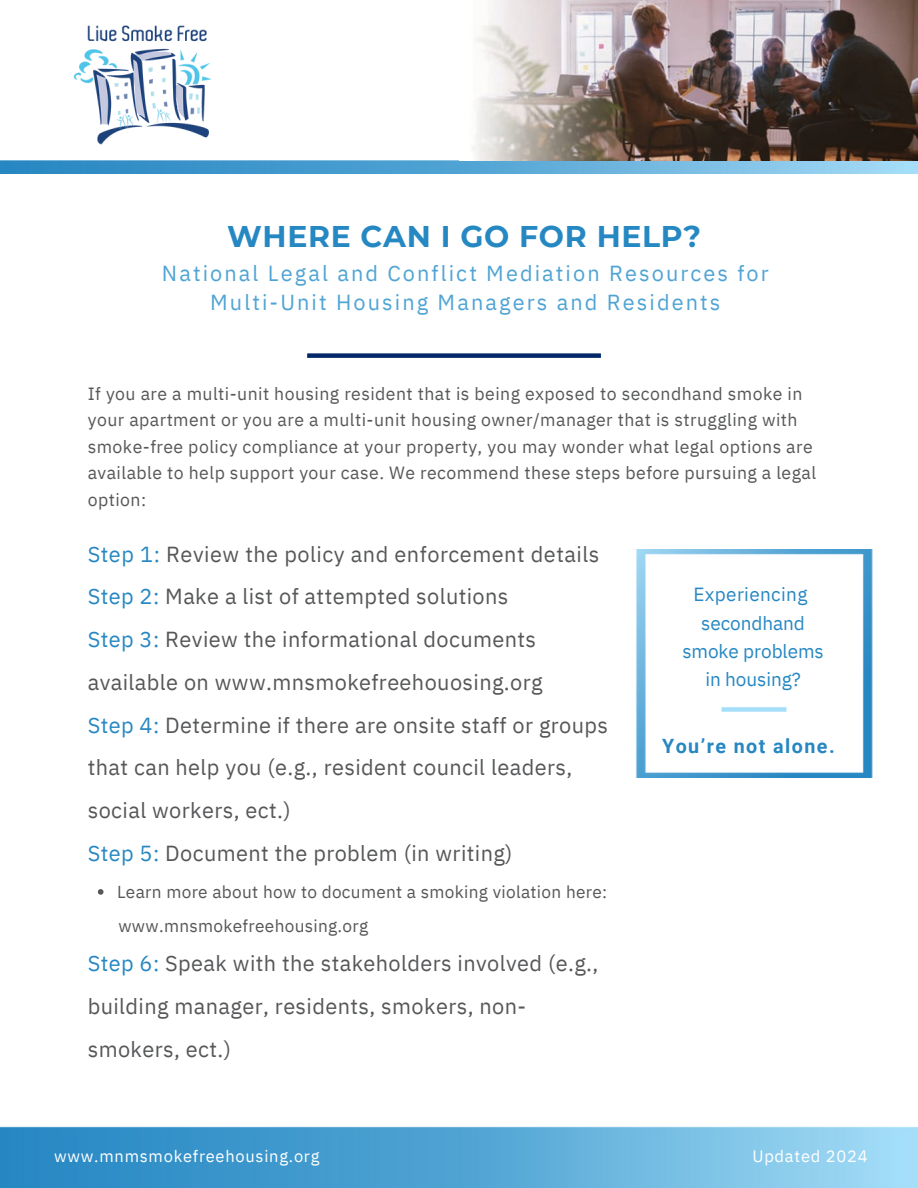
<style>
.page{position:relative;width:918px;height:1188px;background:#fff}
.page>*{position:absolute;margin:0;border:0;box-sizing:border-box;transform-origin:0 0}
.t1{font:700 29.85px "Montserrat";letter-spacing:.025em;color:#2688c2}
.t2{font:21.75px/42.8px "IBM Plex Sans";letter-spacing:.02em;color:#565759}
.t3{font:21.75px/29.5px "IBM Plex Sans";letter-spacing:.095em;color:#4fa4d4;text-align:center}
.t4{font:700 19.65px "Roboto";letter-spacing:.075em;color:#2687c2}
.t5{font:19.05px/28.2px "IBM Plex Sans";letter-spacing:-.005em;color:#2687c2;text-align:center}
.t6{font:17.7px/26.5px "IBM Plex Sans";letter-spacing:.025em;color:#565759}
.t7{font:17.25px "IBM Plex Sans";letter-spacing:.02em;color:#565759}
.t8{font:16.5px "IBM Plex Sans";letter-spacing:.045em;color:#fff}
.s1{color:#2687c2}
</style>
<div class="page">
<img style="left:0;top:160px;width:918px;height:14px">
<img style="left:459px;top:0;width:459px;height:161px">
<img style="left:635px;top:550px;width:238px;height:228px">
<img style="left:73px;top:25px;width:139px;height:120px">
<svg style="left:98px;top:889px;width:6px;height:6px"></svg>
<img style="left:0;top:1126px;width:918px;height:62px">
<div style="left:307px;top:353px;width:294px;height:5px;background:#002868"></div>
<h2 class="t1" style="left:227px;top:218px;width:476px">WHERE CAN I GO FOR HELP?</h2>
<h4 class="t3" style="left:162px;top:258px;width:608px">National Legal and Conflict Mediation Resources for<br>Multi-Unit Housing Managers and Residents</h4>
<h3 class="t6" style="left:88px;top:380px;width:730px">If you are a multi-unit housing resident that is being exposed to secondhand smoke in your apartment or you are a multi-unit housing owner/manager that is struggling with smoke-free policy compliance at your property, you may wonder what legal options are available to help support your case. We recommend these steps before pursuing a legal option:</h3>
<h4 class="t2" style="left:88px;top:532px;width:522px"><span class="s1">Step 1:</span> Review the policy and enforcement details <span class="s1">Step 2:</span> Make a list of attempted solutions<br><span class="s1">Step 3:</span> Review the informational documents available on www.mnsmokefreehouosing.org<br><span class="s1">Step 4:</span> Determine if there are onsite staff or groups that can help you (e.g., resident council leaders, social workers, ect.)<br><span class="s1">Step 5:</span> Document the problem (in writing)</h4>
<h3 class="t7" style="left:117px;top:880px;width:492px">Learn more about how to document a smoking violation here:</h3>
<p class="t7" style="left:118px;top:914px;width:251px">www.mnsmokefreehousing.org</p>
<p class="t2" style="left:88px;top:942px;width:512px"><span class="s1">Step 6:</span> Speak with the stakeholders involved (e.g., building manager, residents, smokers, non&shy;smokers, ect.)</p>
<h3 class="t5" style="left:682px;top:580px;width:143px">Experiencing secondhand smoke problems in housing?</h3>
<p class="t4" style="left:662px;top:735px;width:174px">You’re not alone.</p>
<p class="t8" style="left:54px;top:1145px;width:267px">www mnmsmoichreein using.org</p>
<p class="t8" style="left:752px;top:1145px;width:115px">Updated 2019</p>
<p class="t8" style="left:54px;top:1145px;width:287px">smok.efreepublkefoushogproject.org</p>
<p class="t8" style="left:756px;top:1145px;width:28px">Cre</p>
<p class="t8" style="left:847px;top:1145px;width:22px">24</p>
</div>
